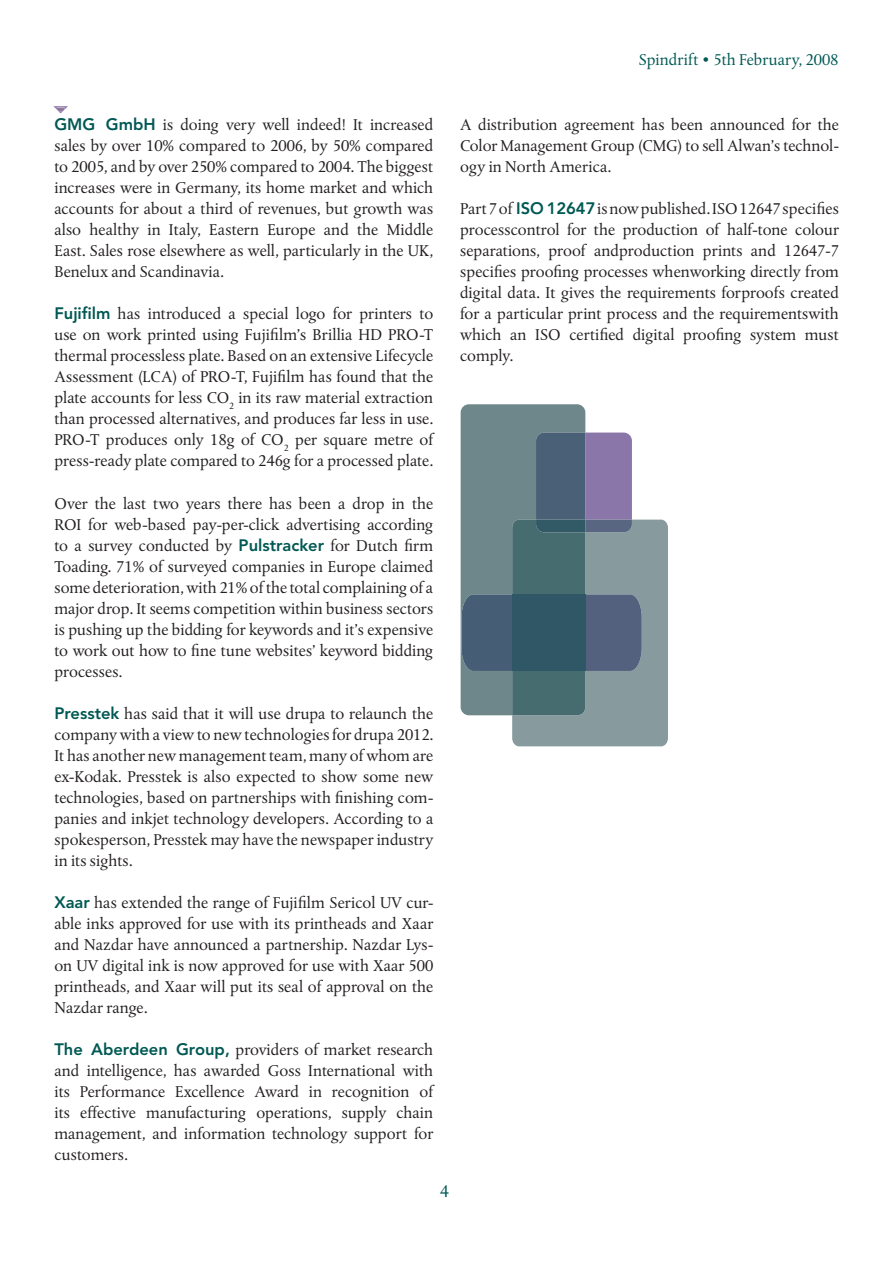
<style>
.page{position:relative;width:893px;height:1263px;background:#fff}
.page>*{position:absolute;margin:0;border:0;box-sizing:border-box;transform-origin:0 0}
.t1{font:18px "Albertina MT Std";color:#005853}
.t2{font:16.5px/21px "Albertina MT Std";color:#231f20;text-align:justify}
.t3{font:16.5px "Albertina MT Std";color:#005853}
.s1{font-family:"Avenir LT Std";font-weight:800;color:#005853}
</style>
<div class="page">
<svg style="left:461px;top:404px;width:207px;height:342px"></svg>
<div style="left:512px;top:594px;width:73px;height:77px;background:#2f5765"></div>
<svg style="left:53px;top:106px;width:15px;height:7px"></svg>
<p class="t3" style="left:639px;top:52px;width:201px">Spindrift • 5th February, 2008</p>
<p class="t2" style="left:54px;top:115px;width:380px"><span class="s1">GMG GmbH</span> is doing very well indeed! It increased sales by over 10% compared to 2006, by 50% compared to 2005, and by over 250% compared to 2004. The biggest increases were in Germany, its home market and which accounts for about a third of revenues, but growth was also healthy in Italy, Eastern Europe and the Middle East. Sales rose elsewhere as well, particularly in the UK, Benelux and Scandinavia.</p>
<p class="t2" style="left:54px;top:304px;width:380px"><span class="s1">Fujifilm</span> has introduced a special logo for printers to use on work printed using Fujifilm’s Brillia HD PRO-T thermal processless plate. Based on an extensive Lifecycle Assessment (LCA) of PRO-T, Fujifilm has found that the plate accounts for less CO<sub>2</sub> in its raw material extraction than processed alternatives, and produces far less in use.<br>PRO-T produces only 18g of CO<sub>2</sub> per square metre of press-ready plate compared to 246g for a processed plate.</p>
<p class="t2" style="left:54px;top:493px;width:380px">Over the last two years there has been a drop in the ROI for web-based pay-per-click advertising according to a survey conducted by <span class="s1">Pulstracker</span> for Dutch firm Toading. 71% of surveyed companies in Europe claimed some deterioration, with 21% of the total complaining of a major drop. It seems competition within business sectors is pushing up the bidding for keywords and it’s expensive to work out how to fine tune websites’ keyword bidding processes.</p>
<p class="t2" style="left:54px;top:703px;width:380px"><span class="s1">Presstek</span> has said that it will use drupa to relaunch the company with a view to new technologies for drupa 2012.<br>It has another new management team, many of whom are ex-Kodak. Presstek is also expected to show some new technologies, based on partnerships with finishing com&shy;panies and inkjet technology developers. According to a spokesperson, Presstek may have the newspaper industry in its sights.</p>
<p class="t2" style="left:54px;top:892px;width:380px"><span class="s1">Xaar</span> has extended the range of Fujifilm Sericol UV cur&shy;able inks approved for use with its printheads and Xaar and Nazdar have announced a partnership. Nazdar Lys&shy;on UV digital ink is now approved for use with Xaar 500 printheads, and Xaar will put its seal of approval on the Nazdar range.</p>
<p class="t2" style="left:54px;top:1039px;width:380px"><span class="s1">The Aberdeen Group,</span> providers of market research and intelligence, has awarded Goss International with its Performance Excellence Award in recognition of its effective manufacturing operations, supply chain management, and information technology support for customers.</p>
<p class="t1" style="left:440px;top:1183px;width:10px">4</p>
<p class="t2" style="left:460px;top:115px;width:380px">A distribution agreement has been announced for the Color Management Group (CMG) to sell Alwan’s technol&shy;ogy in North America.</p>
<p class="t2" style="left:460px;top:199px;width:380px">Part 7 of <span class="s1">ISO 12647</span> is now published. ISO 12647 specifies processcontrol for the production of half-tone colour separations, proof andproduction prints and 12647-7 specifies proofing processes whenworking directly from digital data. It gives the requirements forproofs created for a particular print process and the requirementswith which an ISO certified digital proofing system must comply.</p>
</div>
